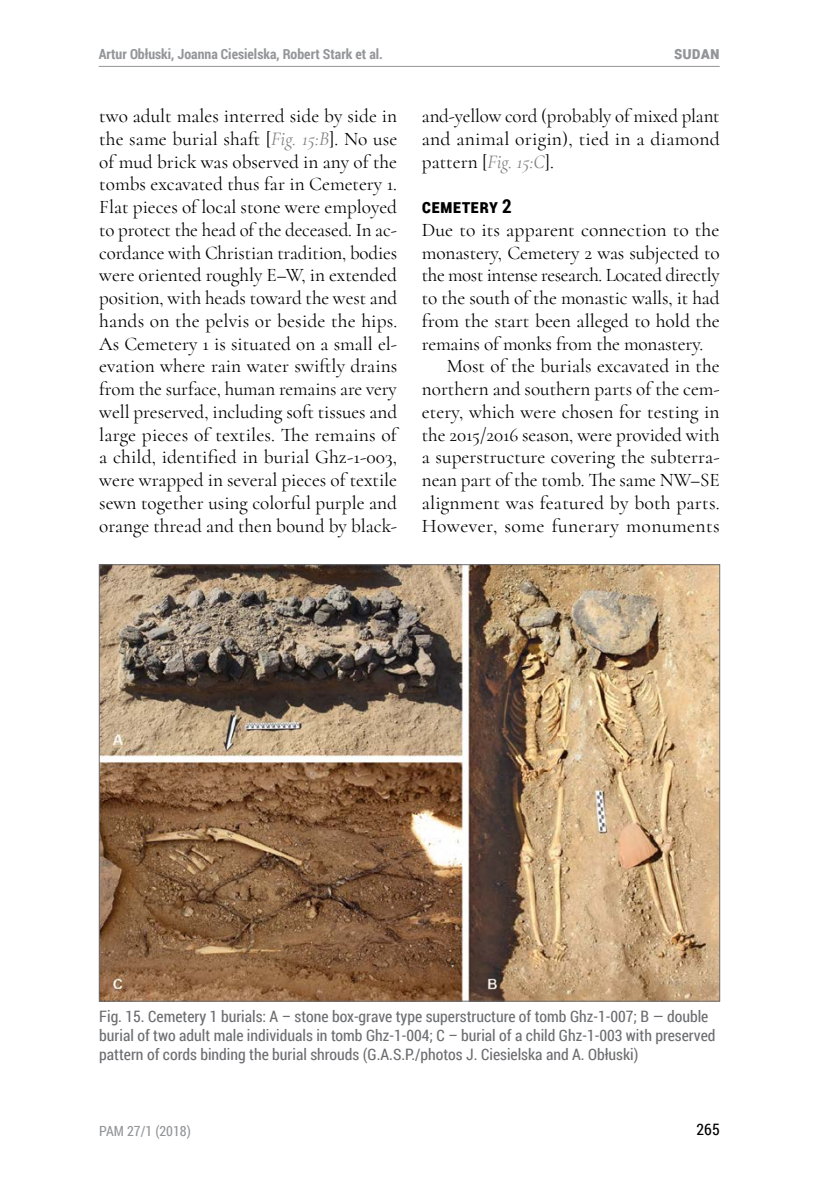
<style>
.page{position:relative;width:819px;height:1191px;background:#fff}
.page>*{position:absolute;margin:0;border:0;box-sizing:border-box;transform-origin:0 0}
.t1{font:19.25px/22.8px "Cormorant";color:#000;text-align:justify}
.t2{font:19.25px "Cormorant";letter-spacing:-.02em;color:#000}
.t3{font:19.25px "Cormorant";letter-spacing:.02em;color:#000}
.t4{font:700 19.25px "Roboto Condensed";color:#000}
.t5{font:700 17.5px "Roboto Condensed";color:#939598}
.t6{font:15.75px/19.2px "Roboto Condensed";color:#6d6e71}
.t7{font:15.75px "Roboto Condensed";color:#000}
.t8{font:700 14px "Roboto Condensed";color:#939598}
.t9{font:14px "Roboto Condensed";color:#939598}
.s1{font-style:italic;color:#808080}
</style>
<div class="page">
<hr style="left:99px;top:66px;width:620px;height:1px;background:#939598">
<img style="left:101px;top:566px;width:617px;height:433px">
<p class="t8" style="left:99px;top:44px;width:285px">Artur Obłuski, Joanna Ciesielska, Robert Stark et al.</p>
<p class="t5" style="left:674px;top:40px;width:47px">SUDAN</p>
<p class="t1" style="left:99px;top:104px;width:299px">two adult males interred side by side in the same burial shaft [<span class="s1">Fig. 15:B</span>]. No use of mud brick was observed in any of the tombs excavated thus far in Cemetery 1.<br>Flat pieces of local stone were employed to protect the head of the deceased. In ac&shy;cordance with Christian tradition, bodies were oriented roughly E–W, in extended position, with heads toward the west and hands on the pelvis or beside the hips.<br>As Cemetery 1 is situated on a small el&shy;evation where rain water swiftly drains from the surface, human remains are very well preserved, including soft tissues and large pieces of textiles. The remains of a child, identified in burial Ghz-1-003, were wrapped in several pieces of textile sewn together using colorful purple and orange thread and then bound by black-</p>
<p class="t1" style="left:422px;top:104px;width:299px">and-yellow cord (probably of mixed plant and animal origin), tied in a diamond pattern [<span class="s1">Fig. 15:C</span>].</p>
<p class="t4" style="left:422px;top:193px;width:91px">Cemetery 2</p>
<p class="t1" style="left:422px;top:218px;width:299px">Due to its apparent connection to the</p>
<p class="t1" style="left:422px;top:241px;width:299px">monastery, Cemetery 2 was subjected to</p>
<p class="t2" style="left:422px;top:263px;width:299px">the most intense research. Located directly</p>
<p class="t1" style="left:422px;top:286px;width:299px">to the south of the monastic walls, it had</p>
<p class="t1" style="left:422px;top:309px;width:299px">from the start been alleged to hold the</p>
<p class="t1" style="left:422px;top:332px;width:283px">remains of monks from the monastery.</p>
<p class="t1" style="left:446px;top:355px;width:274px">Most of the burials excavated in the</p>
<p class="t1" style="left:422px;top:377px;width:299px">northern and southern parts of the cem-</p>
<p class="t1" style="left:422px;top:400px;width:299px">etery, which were chosen for testing in</p>
<p class="t1" style="left:422px;top:423px;width:299px">the 2015/2016 season, were provided with</p>
<p class="t1" style="left:422px;top:446px;width:299px">a superstructure covering the subterra-</p>
<p class="t1" style="left:422px;top:468px;width:299px">nean part of the tomb. The same NW–SE</p>
<p class="t1" style="left:422px;top:491px;width:299px">alignment was featured by both parts.</p>
<p class="t3" style="left:422px;top:514px;width:299px">However, some funerary monuments</p>
<p class="t6" style="left:99px;top:1006px;width:617px">Fig. 15. Cemetery 1 burials: A – stone box-grave type superstructure of tomb Ghz-1-007; B — double burial of two adult male individuals in tomb Ghz-1-004; C – burial of a child Ghz-1-003 with preserved pattern of cords binding the burial shrouds (G.A.S.P./photos J. Ciesielska and A. Obłuski)</p>
<p class="t9" style="left:99px;top:1121px;width:93px">PAM 27/1 (2018)</p>
<p class="t7" style="left:696px;top:1119px;width:25px">265</p>
</div>
